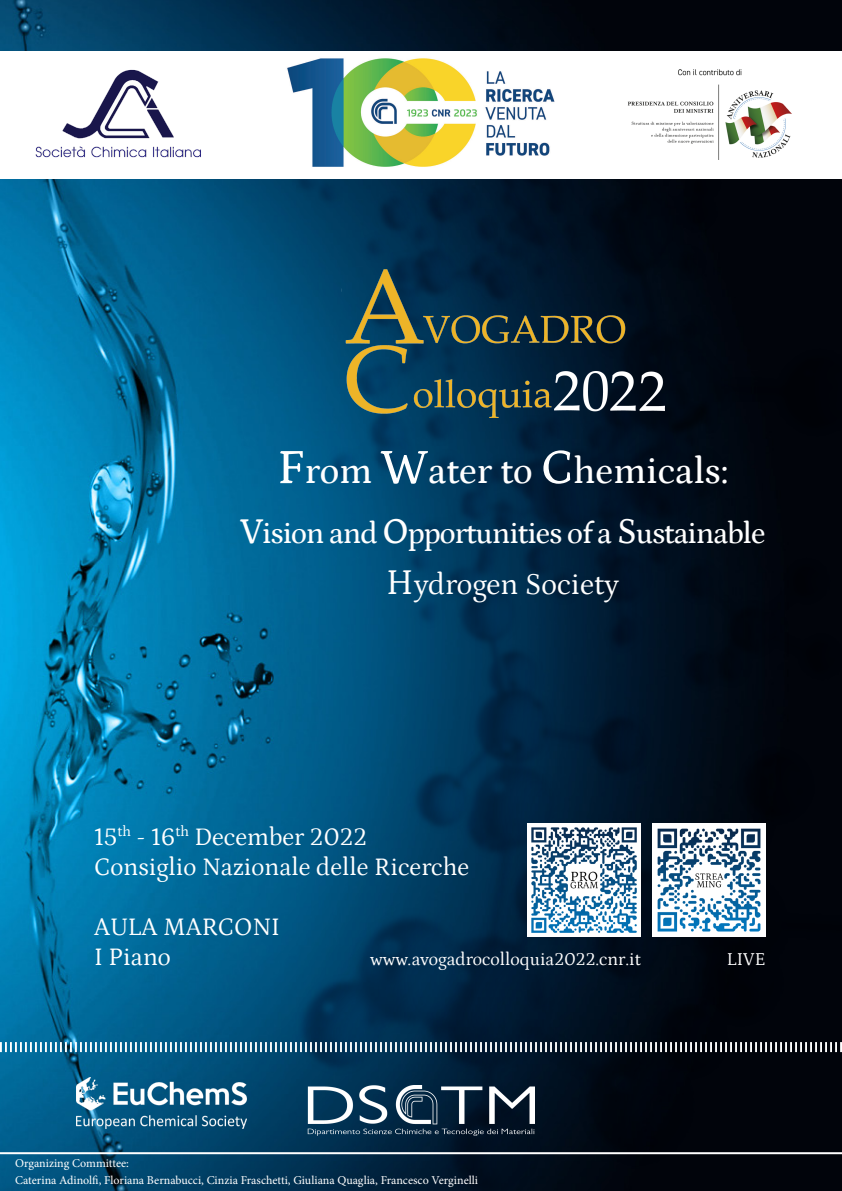
<style>
.page{position:relative;width:842px;height:1191px;background:#fff}
.page>*{position:absolute;margin:0;border:0;box-sizing:border-box;transform-origin:0 0}
.t1{font:500 37px "Petrona";color:#fff}
.t2{font:500 30px/50.3px "Petrona";letter-spacing:-.03em;color:#fff;text-align:center}
.t3{font:25px/30px "Petrona";color:#fff}
.t4{font:18px "Petrona";color:#fff}
.t5{font:12px/16.8px "Minion Pro";color:#fff}
.s1{font-size:50px}
.s2{font-size:36px}
.s3{font-weight:400;font-size:36px}
.s4{font-weight:400}
</style>
<div class="page">
<img style="left:0;top:0;width:842px;height:1191px">
<img style="left:282px;top:16px;width:560px;height:1175px">
<img style="left:341px;top:259px;width:323px;height:159px">
<div style="left:0;top:52px;width:842px;height:127px;background:#fff"></div>
<img style="left:287px;top:58px;width:268px;height:109px">
<img style="left:628px;top:69px;width:164px;height:90px">
<img style="left:35px;top:69px;width:166px;height:89px">
<img style="left:308px;top:1086px;width:227px;height:49px">
<img style="left:76px;top:1078px;width:171px;height:50px">
<img style="left:527px;top:823px;width:114px;height:113px">
<svg style="left:0;top:1042px;width:842px;height:10px"></svg>
<hr style="left:0;top:1152px;width:842px;height:2px;background:#fff">
<img style="left:652px;top:823px;width:113px;height:113px">
<h1 class="t1" style="left:277px;top:443px;width:453px"><span class="s1">F</span>rom <span class="s1">W</span>ater to <span class="s1">C</span>hemicals:</h1>
<h2 class="t2" style="left:240px;top:506px;width:527px"><span class="s2">V</span>ision and <span class="s2">O</span>pportunities of a <span class="s2">S</span>ustainable<br><span class="s3">H</span><span class="s4">ydrogen Society</span></h2>
<h3 class="t3" style="left:94px;top:819px;width:377px">15<sup>th</sup> - 16<sup>th</sup> December 2022<br>Consiglio Nazionale delle Ricerche</h3>
<h3 class="t3" style="left:94px;top:909px;width:187px">AULA MARCONI<br>I Piano</h3>
<h3 class="t4" style="left:370px;top:945px;width:272px">www.avogadrocolloquia2022.cnr.it</h3>
<h3 class="t4" style="left:727px;top:945px;width:40px">LIVE</h3>
<p class="t5" style="left:15px;top:1155px;width:464px">Organizing Committee:<br>Caterina Adinolfi, Floriana Bernabucci, Cinzia Fraschetti, Giuliana Quaglia, Francesco Verginelli</p>
</div>
